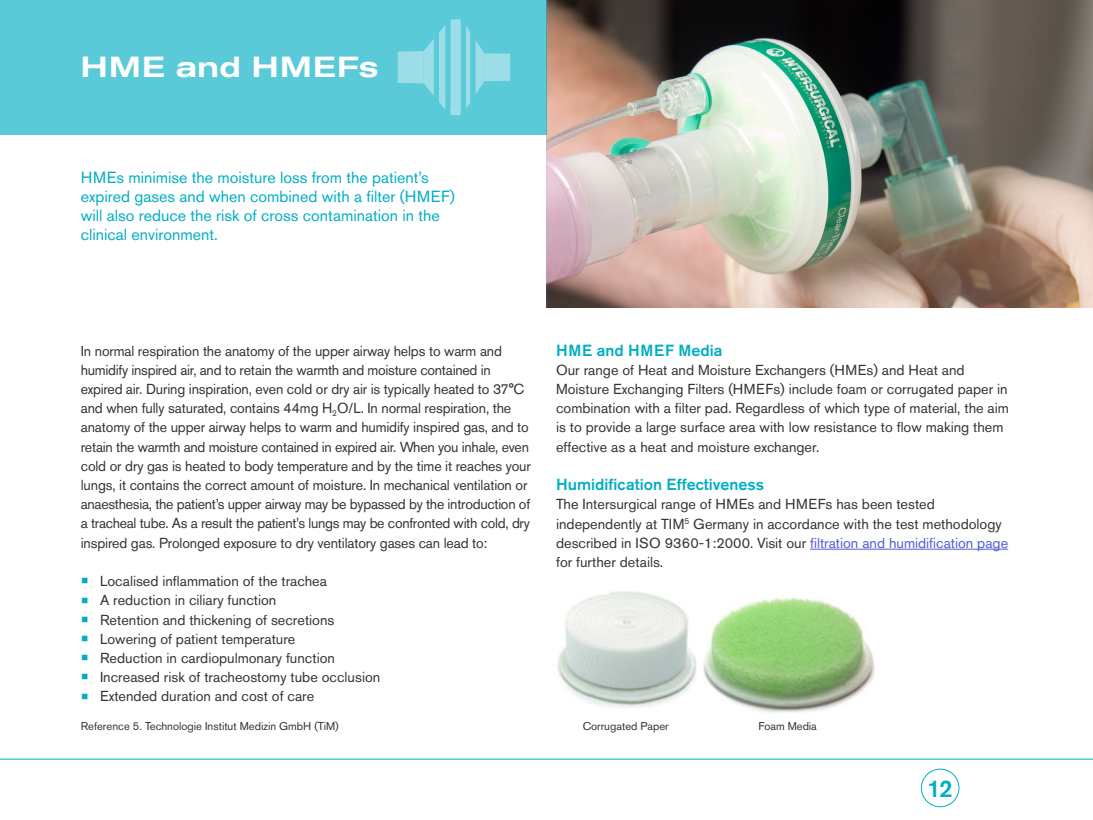
<style>
.page{position:relative;width:1093px;height:820px;background:#fff}
.page>*{position:absolute;margin:0;border:0;box-sizing:border-box;transform-origin:0 0}
.t1{font:500 expanded 28.8px "Akzidenz Grotesk Pro";letter-spacing:.04em;color:#fff}
.t2{font:500 24px "Akzidenz Grotesk Pro";color:#00aec5}
.t3{font:16px/19.2px "Akzidenz Grotesk Pro";color:#00aec5}
.t4{font:500 16px "Akzidenz Grotesk Pro";color:#00aec5}
.t5{font:14.4px/19.2px "Akzidenz Grotesk Pro";color:#333}
.t6{font:11.2px "Akzidenz Grotesk Pro";color:#333}
.s1{font-size:24px;color:#00aec5}
.s2{color:#4f5cd6}
</style>
<div class="page">
<hr style="left:0;top:758px;width:1093px;height:1px;background:#00aec5">
<div style="left:921px;top:768px;width:38px;height:38px;border:1px solid #00aec5;border-radius:50%"></div>
<hr style="left:810px;top:548px;width:198px;height:1px;background:#4f5cd6">
<img style="left:546px;top:0;width:547px;height:307px">
<div style="left:0;top:0;width:546px;height:134px;background:#5acad9"></div>
<img style="left:557px;top:591px;width:318px;height:122px">
<svg style="left:398px;top:19px;width:112px;height:96px"></svg>
<h1 class="t1" style="left:81px;top:48px;width:299px">HME and HMEFs</h1>
<p class="t3" style="left:81px;top:167px;width:376px">HMEs minimise the moisture loss from the patient’s expired gases and when combined with a filter (HMEF) will also reduce the risk of cross contamination in the clinical environment.</p>
<p class="t5" style="left:81px;top:341px;width:452px">In normal respiration the anatomy of the upper airway helps to warm and humidify inspired air, and to retain the warmth and moisture contained in expired air. During inspiration, even cold or dry air is typically heated to 37°C and when fully saturated, contains 44mg H<sub>2</sub>O/L. In normal respiration, the anatomy of the upper airway helps to warm and humidify inspired gas, and to retain the warmth and moisture contained in expired air. When you inhale, even cold or dry gas is heated to body temperature and by the time it reaches your lungs, it contains the correct amount of moisture. In mechanical ventilation or anaesthesia, the patient’s upper airway may be bypassed by the introduction of a tracheal tube. As a result the patient’s lungs may be confronted with cold, dry inspired gas. Prolonged exposure to dry ventilatory gases can lead to:</p>
<p class="t5" style="left:81px;top:571px;width:248px"><span class="s1">•</span> Localised inflammation of the trachea</p>
<p class="t5" style="left:81px;top:590px;width:197px"><span class="s1">•</span> A reduction in ciliary function</p>
<p class="t5" style="left:81px;top:609px;width:255px"><span class="s1">•</span> Retention and thickening of secretions</p>
<p class="t5" style="left:81px;top:629px;width:216px"><span class="s1">•</span> Lowering of patient temperature</p>
<p class="t5" style="left:81px;top:648px;width:256px"><span class="s1">•</span> Reduction in cardiopulmonary function</p>
<p class="t5" style="left:81px;top:667px;width:301px"><span class="s1">•</span> Increased risk of tracheostomy tube occlusion</p>
<p class="t5" style="left:81px;top:686px;width:235px"><span class="s1">•</span> Extended duration and cost of care</p>
<p class="t4" style="left:556px;top:339px;width:168px">HME and HMEF Media</p>
<p class="t5" style="left:556px;top:360px;width:454px">Our range of Heat and Moisture Exchangers (HMEs) and Heat and Moisture Exchanging Filters (HMEFs) include foam or corrugated paper in combination with a filter pad. Regardless of which type of material, the aim is to provide a large surface area with low resistance to flow making them effective as a heat and moisture exchanger.</p>
<p class="t4" style="left:556px;top:474px;width:210px">Humidification Effectiveness</p>
<p class="t5" style="left:556px;top:494px;width:453px">The Intersurgical range of HMEs and HMEFs has been tested independently at TIM<sup>5</sup> Germany in accordance with the test methodology described in ISO 9360-1:2000. Visit our <span class="s2">filtration and humidification page </span>for further details.</p>
<p class="t6" style="left:81px;top:718px;width:259px">Reference 5. Technologie Institut Medizin GmbH (TiM)</p>
<p class="t6" style="left:583px;top:718px;width:88px">Corrugated Paper</p>
<p class="t6" style="left:758px;top:718px;width:60px">Foam Media</p>
<h2 class="t2" style="left:927px;top:772px;width:27px">12</h2>
</div>
